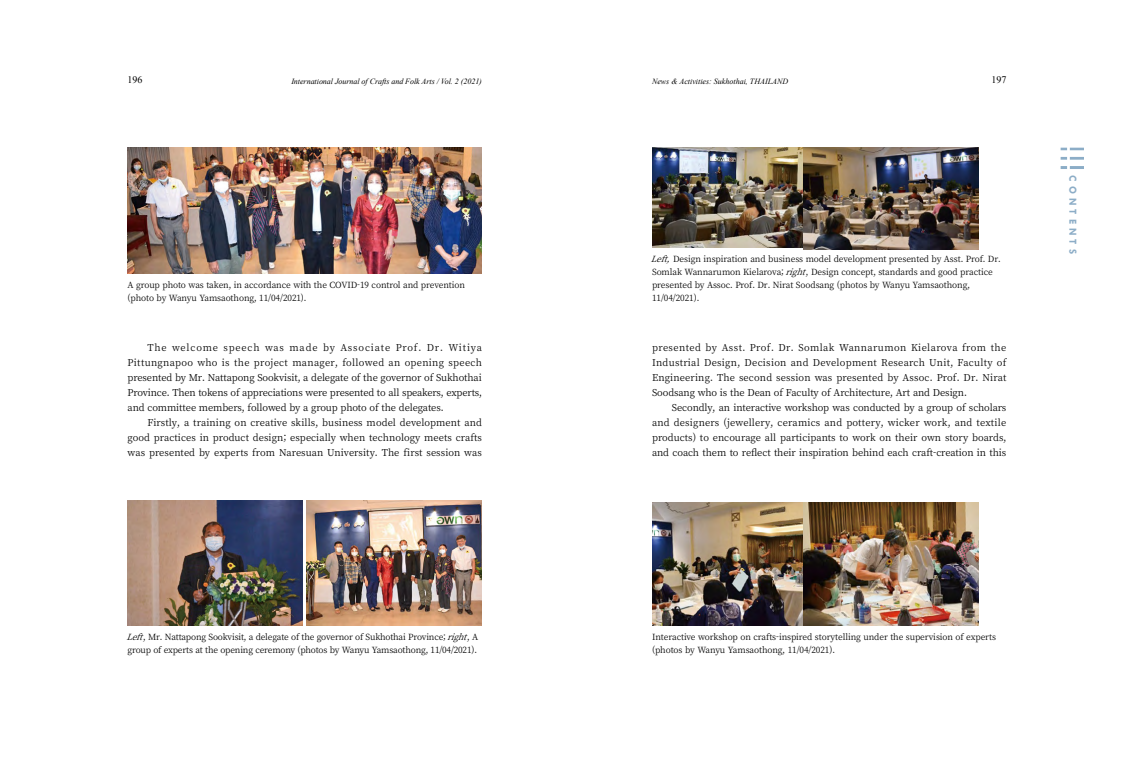
<style>
.page{position:relative;width:1134px;height:766px;background:#fff}
.page>*{position:absolute;margin:0;border:0;box-sizing:border-box;transform-origin:0 0}
.t1{font:700 10.8px "Tw Cen";letter-spacing:.38em;color:#8cadc7}
.t2{font:10px "Times New Roman";color:#000}
.본문{font:9.5px/15px "Noto Serif KR";letter-spacing:-.01em;color:#000;text-align:justify}
.사진설명{font:8.5px/13px "Noto Serif KR";letter-spacing:-.01em;color:#000}
.t3{font:italic 8px "Times New Roman";letter-spacing:-.005em;color:#000}
.s1{font-style:italic}
</style>
<div class="page">
<img style="left:1060px;top:147px;width:23px;height:22px">
<img style="left:128px;top:500px;width:175px;height:124px">
<img style="left:307px;top:500px;width:175px;height:124px">
<img style="left:652px;top:502px;width:152px;height:122px">
<img style="left:652px;top:147px;width:151px;height:100px">
<img style="left:804px;top:502px;width:175px;height:122px">
<img style="left:803px;top:147px;width:175px;height:102px">
<img style="left:128px;top:147px;width:354px;height:126px">
<p class="t2" style="left:128px;top:73px;width:16px">196</p>
<p class="t3" style="left:291px;top:76px;width:192px">International Journal of Crafts and Folk Arts / Vol. 2 (2021)</p>
<p class="t3" style="left:652px;top:76px;width:138px">News &amp; Activities: Sukhothai, THAILAND</p>
<p class="t2" style="left:991px;top:73px;width:16px">197</p>
<p class="사진설명" style="left:128px;top:278px;width:339px">A group photo was taken, in accordance with the COVID-19 control and prevention (photo by Wanyu Yamsaothong, 11/04/2021).</p>
<p class="사진설명" style="left:651px;top:252px;width:351px"><span class="s1">Left,</span>Design inspiration and business model development presented by Asst. Prof. Dr.<br>Somlak Wannarumon Kielarova; <span class="s1">right</span>, Design concept, standards and good practice presented by Assoc. Prof. Dr. Nirat Soodsang (photos by Wanyu Yamsaothong, 11/04/2021).</p>
<p class="t1" style="left:1079px;top:175px;width:80px;rotate:90deg">CONTENTS</p>
<p class="본문" style="left:128px;top:340px;width:356px;text-indent:20px">The welcome speech was made by Associate Prof. Dr. Witiya Pittungnapoo who is the project manager, followed an opening speech presented by Mr. Nattapong Sookvisit, a delegate of the governor of Sukhothai Province. Then tokens of appreciations were presented to all speakers, experts, and committee members, followed by a group photo of the delegates.</p>
<p class="본문" style="left:128px;top:415px;width:356px;text-indent:20px">Firstly, a training on creative skills, business model development and good practices in product design; especially when technology meets crafts was presented by experts from Naresuan University. The first session was</p>
<p class="본문" style="left:652px;top:340px;width:356px">presented by Asst. Prof. Dr. Somlak Wannarumon Kielarova from the Industrial Design, Decision and Development Research Unit, Faculty of Engineering. The second session was presented by Assoc. Prof. Dr. Nirat Soodsang who is the Dean of Faculty of Architecture, Art and Design.</p>
<p class="본문" style="left:652px;top:400px;width:356px;text-indent:20px">Secondly, an interactive workshop was conducted by a group of scholars and designers (jewellery, ceramics and pottery, wicker work, and textile products) to encourage all participants to work on their own story boards, and coach them to reflect their inspiration behind each craft-creation in this</p>
<p class="사진설명" style="left:126px;top:630px;width:353px"><span class="s1">Left</span>, Mr. Nattapong Sookvisit, a delegate of the governor of Sukhothai Province; <span class="s1">right</span>, A group of experts at the opening ceremony (photos by Wanyu Yamsaothong, 11/04/2021).</p>
<p class="사진설명" style="left:652px;top:630px;width:346px">Interactive workshop on crafts-inspired storytelling under the supervision of experts (photos by Wanyu Yamsaothong, 11/04/2021).</p>
</div>
